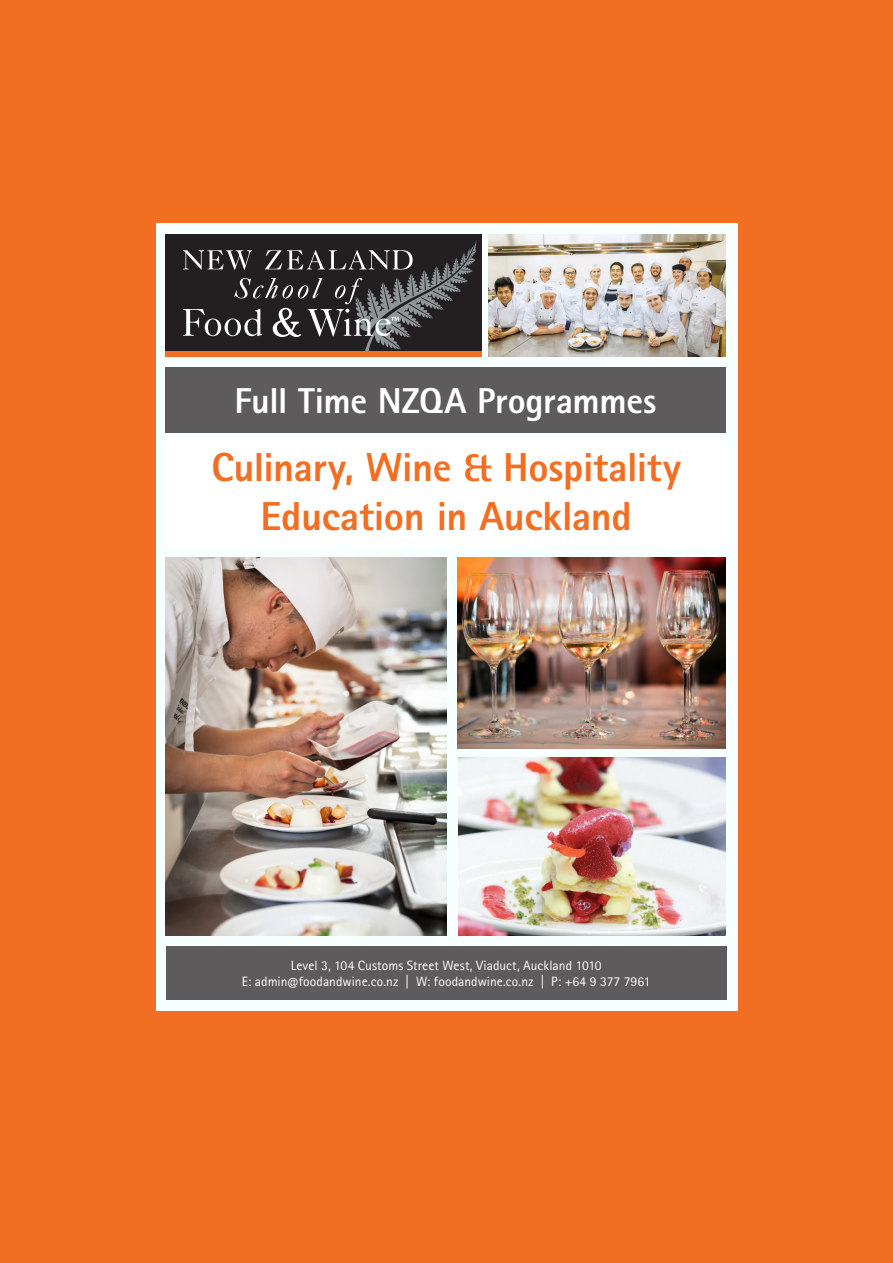
<style>
.page{position:relative;width:893px;height:1263px;background:#f16e22}
.page>*{position:absolute;margin:0;border:0;box-sizing:border-box;transform-origin:0 0}
.t1{font:800 40.5px/48.6px "Rotis Sans Serif Pro";letter-spacing:-.01em;color:#f16e22;text-align:center}
.t2{font:800 36px "Rotis Sans Serif Pro";letter-spacing:-.01em;color:#fff}
.t3{font:13.5px "Rotis Sans Serif Pro";letter-spacing:.005em;color:#fff}
</style>
<div class="page">
<div style="left:156px;top:223px;width:581px;height:788px;background:#f8ffff"></div>
<div style="left:166px;top:437px;width:561px;height:108px;background:#fff"></div>
<img style="left:488px;top:234px;width:238px;height:123px">
<img style="left:457px;top:558px;width:269px;height:190px">
<img style="left:166px;top:558px;width:280px;height:377px">
<img style="left:459px;top:757px;width:267px;height:178px">
<div style="left:166px;top:946px;width:561px;height:54px;background:#5d5b5b"></div>
<div style="left:165px;top:234px;width:317px;height:117px;background:#231f20"></div>
<div style="left:165px;top:351px;width:317px;height:6px;background:#f16e22"></div>
<svg style="left:183px;top:240px;width:294px;height:111px"></svg>
<div style="left:165px;top:368px;width:561px;height:65px;background:#5d5b5b"></div>
<p class="t2" style="left:234px;top:378px;width:424px">Full Time NZQA Programmes</p>
<p class="t1" style="left:211px;top:443px;width:471px">Culinary, Wine &amp; Hospitality<br>Education in Auckland</p>
<p class="t3" style="left:291px;top:957px;width:312px">Level 3, 104 Customs Street West, Viaduct, Auckland 1010</p>
<p class="t3" style="left:242px;top:974px;width:410px">E: admin@foodandwine.co.nz | W: foodandwine.co.nz | P: +64 9 377 7961</p>
</div>
